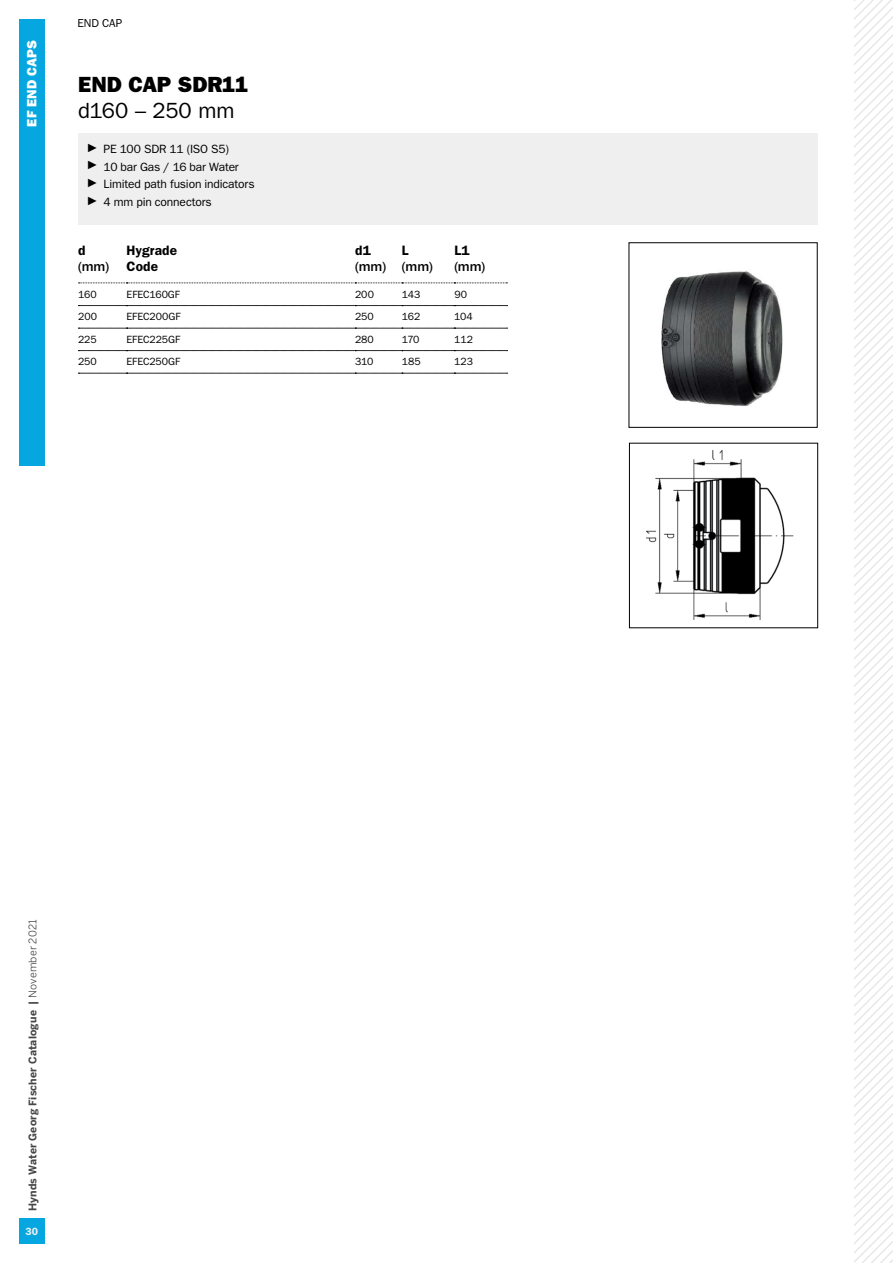
<style>
.page{position:relative;width:893px;height:1263px;background:#fff}
.page>*{position:absolute;margin:0;border:0;box-sizing:border-box;transform-origin:0 0}
.t1{font:22.05px "ITC Franklin Gothic Std Hvy";letter-spacing:-.005em;color:#000}
.t2{font:22.05px "ITC Franklin Gothic Std";letter-spacing:-.015em;color:#000}
.t3{font:600 13.65px/16.4px "ITC Franklin Gothic Std";letter-spacing:.01em;color:#000}
.t4{font:500 13.65px "Franklin Gothic";letter-spacing:.005em;color:#000}
.t5{font:13.5px "ITC Franklin Gothic Std Hvy";letter-spacing:.01em;color:#fff}
.t6{font:12px/17.5px "ITC Franklin Gothic Std";letter-spacing:-.01em;color:#000}
.t7{font:11.55px "ITC Franklin Gothic Std";color:#000}
.t8{font:10.5px "ITC Franklin Gothic Std";letter-spacing:-.01em;color:#000}
.t9{font:700 10.5px "Benton Sans";letter-spacing:.02em;color:#464547}
.t10{font:600 10.5px "ITC Franklin Gothic Std";color:#efeff0}
.s1{font-family:"Franklin Gothic";font-weight:500}
.s2{font-weight:400}
</style>
<div class="page">
<svg style="left:855px;top:1022px;width:38px;height:241px"></svg>
<svg style="left:855px;top:0;width:38px;height:1022px"></svg>
<div style="left:19px;top:1218px;width:26px;height:26px;background:#06a7e0"></div>
<div style="left:19px;top:19px;width:26px;height:447px;background:#06a7e0"></div>
<svg style="left:79px;top:282px;width:428px;height:1px"></svg>
<svg style="left:78px;top:305px;width:430px;height:1px"></svg>
<svg style="left:78px;top:328px;width:430px;height:1px"></svg>
<svg style="left:78px;top:350px;width:430px;height:1px"></svg>
<svg style="left:78px;top:373px;width:430px;height:1px"></svg>
<div style="left:78px;top:134px;width:739px;height:91px;background:#efeff0"></div>
<img style="left:661px;top:271px;width:122px;height:135px">
<img style="left:647px;top:450px;width:147px;height:170px">
<div style="left:629px;top:443px;width:189px;height:185px;border:1px solid #000"></div>
<p class="t5" style="left:24px;top:127px;width:88px;rotate:-90deg">EF END CAPS</p>
<p class="t7" style="left:77px;top:17px;width:46px">END CAP</p>
<h1 class="t1" style="left:78px;top:71px;width:172px">END CAP SDR11</h1>
<h1 class="t2" style="left:78px;top:98px;width:158px">d160 – 250 mm</h1>
<p class="t6" style="left:87px;top:140px;width:170px"><span class="s1">►</span> PE 100 SDR 11 (ISO S5)<br><span class="s1">►</span> 10 bar Gas / 16 bar Water<br><span class="s1">►</span> Limited path fusion indicators <span class="s1">►</span> 4 mm pin connectors</p>
<h2 class="t3" style="left:78px;top:242px;width:9px">d</h2>
<h2 class="t4" style="left:78px;top:258px;width:32px">(mm)</h2>
<h2 class="t3" style="left:127px;top:242px;width:52px">Hygrade<br>Code</h2>
<h2 class="t3" style="left:355px;top:242px;width:17px">d1</h2>
<h2 class="t4" style="left:355px;top:258px;width:32px">(mm)</h2>
<h2 class="t3" style="left:402px;top:242px;width:8px">L</h2>
<h2 class="t4" style="left:402px;top:258px;width:32px">(mm)</h2>
<h2 class="t3" style="left:454px;top:242px;width:17px">L1</h2>
<h2 class="t4" style="left:454px;top:258px;width:32px">(mm)</h2>
<p class="t8" style="left:78px;top:288px;width:20px">160</p>
<p class="t8" style="left:127px;top:288px;width:55px">EFEC160GF</p>
<p class="t8" style="left:355px;top:288px;width:20px">200</p>
<p class="t8" style="left:402px;top:288px;width:20px">143</p>
<p class="t8" style="left:454px;top:288px;width:14px">90</p>
<p class="t8" style="left:78px;top:311px;width:20px">200</p>
<p class="t8" style="left:127px;top:311px;width:55px">EFEC200GF</p>
<p class="t8" style="left:355px;top:311px;width:20px">250</p>
<p class="t8" style="left:402px;top:311px;width:20px">162</p>
<p class="t8" style="left:454px;top:311px;width:20px">104</p>
<p class="t8" style="left:78px;top:333px;width:20px">225</p>
<p class="t8" style="left:127px;top:333px;width:55px">EFEC225GF</p>
<p class="t8" style="left:355px;top:333px;width:20px">280</p>
<p class="t8" style="left:402px;top:333px;width:19px">170</p>
<p class="t8" style="left:454px;top:333px;width:20px">112</p>
<p class="t8" style="left:78px;top:356px;width:20px">250</p>
<p class="t8" style="left:127px;top:356px;width:55px">EFEC250GF</p>
<p class="t8" style="left:355px;top:356px;width:20px">310</p>
<p class="t8" style="left:402px;top:356px;width:20px">185</p>
<p class="t8" style="left:454px;top:356px;width:20px">123</p>
<p class="t9" style="left:26px;top:1211px;width:293px;rotate:-90deg">Hynds Water Georg Fischer Catalogue | <span class="s2">November 2021</span></p>
<p class="t10" style="left:26px;top:1225px;width:14px">30</p>
</div>
